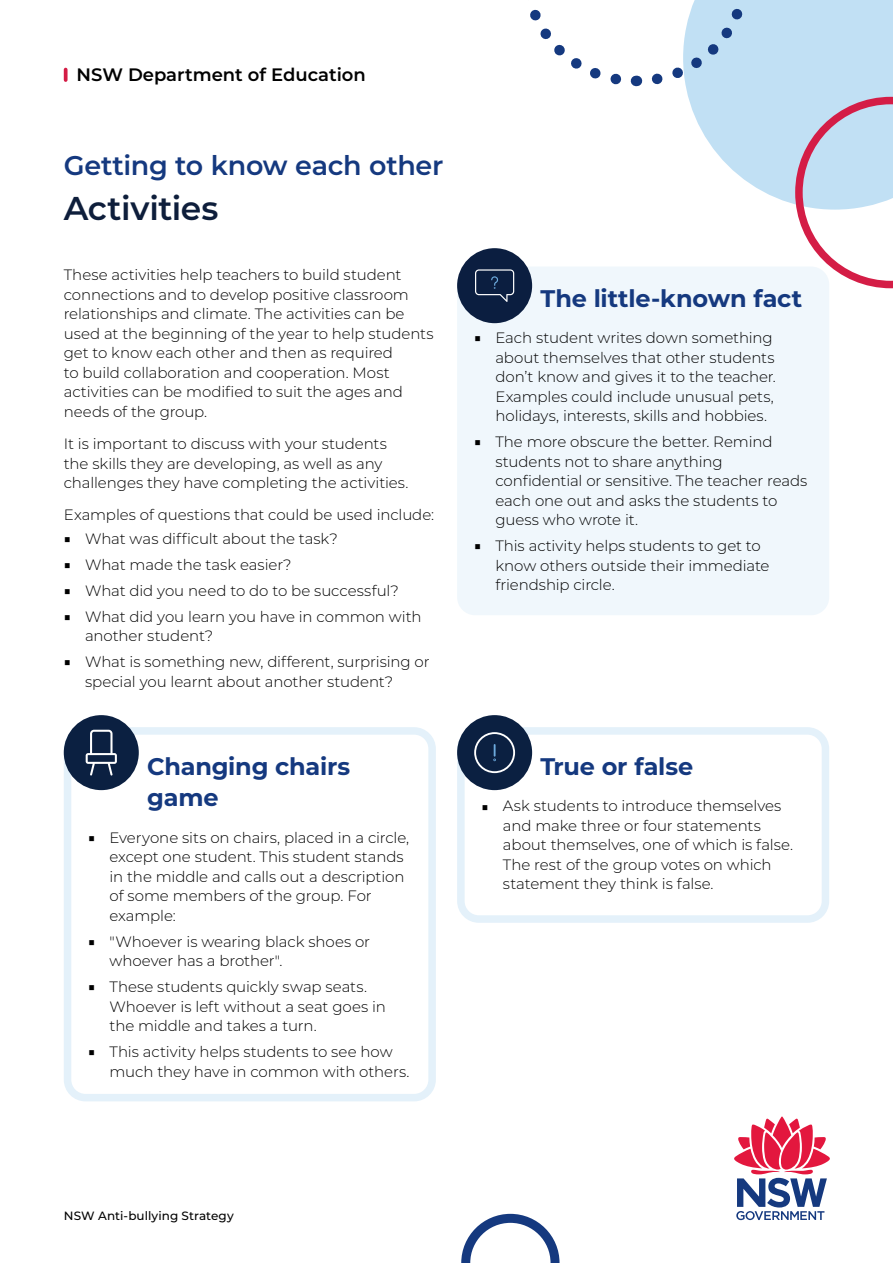
<style>
.page{position:relative;width:893px;height:1263px;background:#fff}
.page>*{position:absolute;margin:0;border:0;box-sizing:border-box;transform-origin:0 0}
.Heading_1B{font:600 33px "Montserrat";letter-spacing:-.015em;color:#0e1e3b}
.Heading_1A{font:600 27px "Montserrat";letter-spacing:-.01em;color:#15397f}
.Heading_2A{font:700 24px/31.5px "Montserrat";letter-spacing:-.01em;color:#15397f}
.t1{font:600 18px "Montserrat";color:#000}
.Body{font:300 15px/19.5px "Montserrat";letter-spacing:-.005em;color:#000}
.t2{font:500 12px "Montserrat";letter-spacing:.005em;color:#000}
.s1{font-size:12.75px}
</style>
<div class="page">
<svg style="left:64px;top:70px;width:4px;height:10px"></svg>
<svg style="left:461px;top:1214px;width:99px;height:49px"></svg>
<svg style="left:530px;top:9px;width:107px;height:78px"></svg>
<svg style="left:651px;top:0;width:242px;height:288px"></svg>
<svg style="left:734px;top:1116px;width:96px;height:104px"></svg>
<div style="left:457px;top:266px;width:372px;height:349px;background:#f0f7fc;border-radius:18px"></div>
<div style="left:64px;top:727px;width:372px;height:374px;border:8px solid #e4f1fa;border-radius:18px"></div>
<div style="left:64px;top:715px;width:75px;height:75px;background:#0b2041;border-radius:50%"></div>
<svg style="left:86px;top:730px;width:31px;height:45px"></svg>
<div style="left:457px;top:248px;width:75px;height:75px;background:#0b1e40;border-radius:50%"></div>
<svg style="left:475px;top:269px;width:39px;height:33px"></svg>
<div style="left:457px;top:727px;width:372px;height:196px;border:8px solid #e4f1fa;border-radius:18px"></div>
<div style="left:457px;top:715px;width:75px;height:75px;background:#0b2041;border-radius:50%"></div>
<svg style="left:474px;top:732px;width:41px;height:41px"></svg>
<p class="t1" style="left:77px;top:62px;width:291px">NSW Department of Education</p>
<p class="Heading_1A" style="left:64px;top:146px;width:381px">Getting to know each other</p>
<h1 class="Heading_1B" style="left:64px;top:185px;width:156px">Activities</h1>
<p class="Body" style="left:64px;top:265px;width:371px">These activities help teachers to build student connections and to develop positive classroom relationships and climate. The activities can be used at the beginning of the year to help students get to know each other and then as required<br>to build collaboration and cooperation. Most activities can be modified to suit the ages and needs of the group.</p>
<p class="Body" style="left:64px;top:433px;width:346px">It is important to discuss with your students the skills they are developing, as well as any challenges they have completing the activities.</p>
<p class="Body" style="left:64px;top:505px;width:372px">Examples of questions that could be used include:</p>
<p class="Body" style="left:64px;top:528px;width:276px"><span class="s1">■</span> What was difficult about the task?</p>
<p class="Body" style="left:64px;top:554px;width:229px"><span class="s1">■</span> What made the task easier?</p>
<p class="Body" style="left:64px;top:580px;width:337px"><span class="s1">■</span> What did you need to do to be successful?</p>
<p class="Body" style="left:85px;top:606px;width:338px;text-indent:-21px"><span class="s1">■</span> What did you learn you have in common with another student?</p>
<p class="Body" style="left:85px;top:651px;width:346px;text-indent:-21px"><span class="s1">■</span> What is something new, different, surprising or special you learnt about another student?</p>
<h2 class="Heading_2A" style="left:147px;top:749px;width:204px">Changing chairs game</h2>
<p class="Body" style="left:110px;top:827px;width:301px;text-indent:-21px"><span class="s1">■</span> Everyone sits on chairs, placed in a circle, except one student. This student stands in the middle and calls out a description of some members of the group. For example:</p>
<p class="Body" style="left:110px;top:931px;width:262px;text-indent:-21px"><span class="s1">■</span> "Whoever is wearing black shoes or whoever has a brother".</p>
<p class="Body" style="left:110px;top:977px;width:278px;text-indent:-21px"><span class="s1">■</span> These students quickly swap seats.<br>Whoever is left without a seat goes in the middle and takes a turn.</p>
<p class="Body" style="left:110px;top:1041px;width:301px;text-indent:-21px"><span class="s1">■</span> This activity helps students to see how much they have in common with others.</p>
<h2 class="Heading_2A" style="left:541px;top:281px;width:263px">The little-known fact</h2>
<p class="Body" style="left:495px;top:328px;width:282px;text-indent:-21px"><span class="s1">■</span> Each student writes down something about themselves that other students don’t know and gives it to the teacher.<br>Examples could include unusual pets, holidays, interests, skills and hobbies.</p>
<p class="Body" style="left:495px;top:432px;width:314px;text-indent:-21px"><span class="s1">■</span> The more obscure the better. Remind students not to share anything confidential or sensitive. The teacher reads each one out and asks the students to guess who wrote it.</p>
<p class="Body" style="left:495px;top:535px;width:276px;text-indent:-21px"><span class="s1">■</span> This activity helps students to get to know others outside their immediate friendship circle.</p>
<h2 class="Heading_2A" style="left:541px;top:749px;width:154px">True or false</h2>
<p class="Body" style="left:503px;top:796px;width:292px;text-indent:-21px"><span class="s1">■</span> Ask students to introduce themselves and make three or four statements about themselves, one of which is false.<br>The rest of the group votes on which statement they think is false.</p>
<p class="t2" style="left:64px;top:1208px;width:172px">NSW Anti-bullying Strategy</p>
</div>
